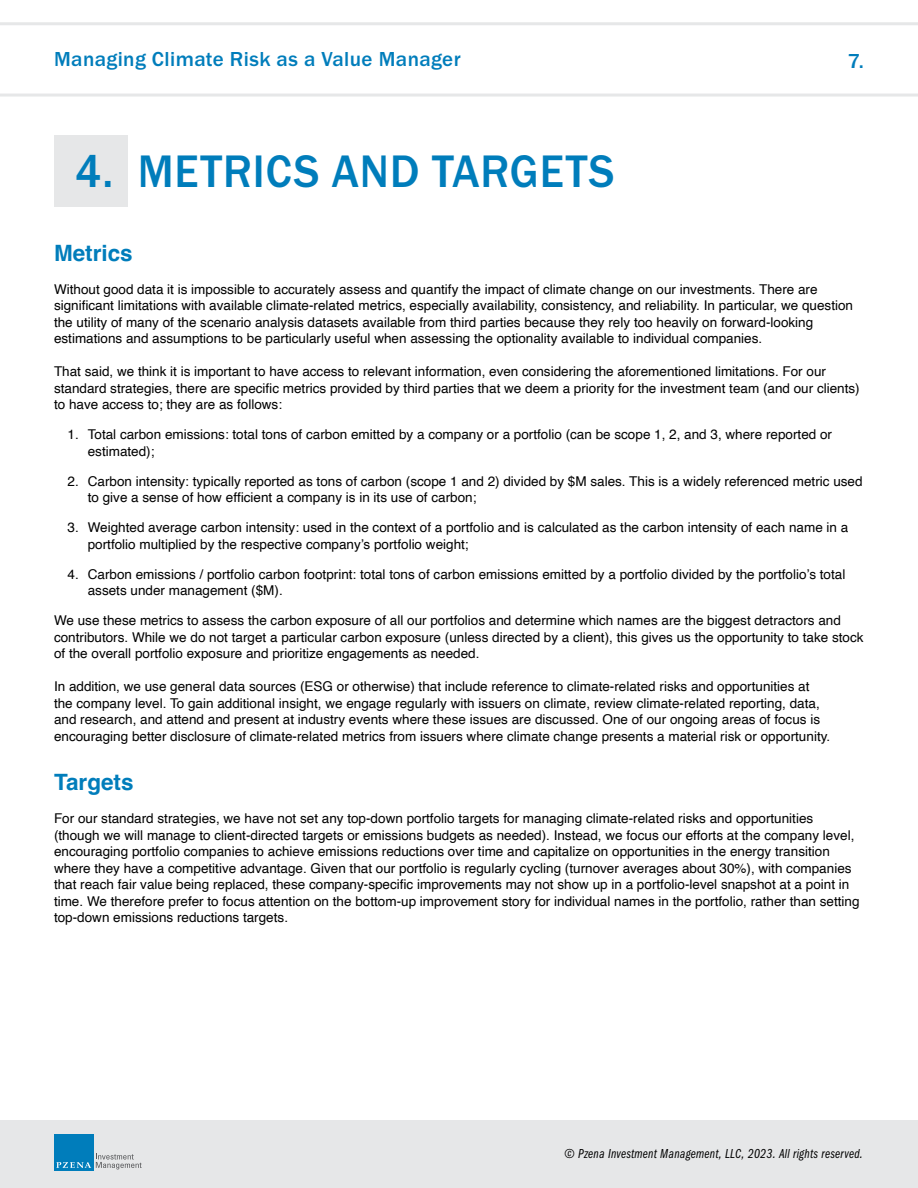
<style>
.page{position:relative;width:918px;height:1188px;background:#fff}
.page>*{position:absolute;margin:0;border:0;box-sizing:border-box;transform-origin:0 0}
.t1{font:500 47.25px "Franklin Gothic URW";letter-spacing:.02em;color:#007dbb;scale:.95 1}
.t2{font:700 22.5px "Helvetica";color:#007dbb}
.t3{font:500 21px "Franklin Gothic URW";letter-spacing:.02em;color:#007dbb}
.t4{font:13.5px/16.5px "Helvetica";color:#000}
.t5{font:13.5px "Franklin Gothic URW Com Boo Ita";letter-spacing:.02em;color:#000}
</style>
<div class="page">
<div style="left:0;top:1120px;width:918px;height:68px;background:#e6e7e8"></div>
<div style="left:54px;top:1134px;width:39px;height:37px;background:#007dbb"></div>
<svg style="left:56px;top:1154px;width:85px;height:15px"></svg>
<svg style="left:0;top:22px;width:918px;height:75px"></svg>
<div style="left:54px;top:136px;width:73px;height:71px;background:#e6e7e8"></div>
<h3 class="t3" style="left:54px;top:46px;width:408px">Managing Climate Risk as a Value Manager</h3>
<h3 class="t3" style="left:848px;top:48px;width:18px">7.</h3>
<p class="t1" style="left:75px;top:142px;width:569px">4. METRICS AND TARGETS</p>
<p class="t2" style="left:54px;top:239px;width:80px">Metrics</p>
<p class="t4" style="left:54px;top:281px;width:801px">Without good data it is impossible to accurately assess and quantify the impact of climate change on our investments. There are significant limitations with available climate-related metrics, especially availability, consistency, and reliability. In particular, we question the utility of many of the scenario analysis datasets available from third parties because they rely too heavily on forward-looking estimations and assumptions to be particularly useful when assessing the optionality available to individual companies.</p>
<p class="t4" style="left:54px;top:364px;width:807px">That said, we think it is important to have access to relevant information, even considering the aforementioned limitations. For our standard strategies, there are specific metrics provided by third parties that we deem a priority for the investment team (and our clients) to have access to; they are as follows:</p>
<p class="t4" style="left:88px;top:427px;width:746px;text-indent:-20px">1. Total carbon emissions: total tons of carbon emitted by a company or a portfolio (can be scope 1, 2, and 3, where reported or estimated);</p>
<p class="t4" style="left:88px;top:473px;width:776px;text-indent:-20px">2. Carbon intensity: typically reported as tons of carbon (scope 1 and 2) divided by $M sales. This is a widely referenced metric used to give a sense of how efficient a company is in its use of carbon;</p>
<p class="t4" style="left:88px;top:520px;width:762px;text-indent:-20px">3. Weighted average carbon intensity: used in the context of a portfolio and is calculated as the carbon intensity of each name in a portfolio multiplied by the respective company’s portfolio weight;</p>
<p class="t4" style="left:88px;top:566px;width:759px;text-indent:-20px">4. Carbon emissions / portfolio carbon footprint: total tons of carbon emissions emitted by a portfolio divided by the portfolio’s total assets under management ($M).</p>
<p class="t4" style="left:54px;top:613px;width:811px">We use these metrics to assess the carbon exposure of all our portfolios and determine which names are the biggest detractors and contributors. While we do not target a particular carbon exposure (unless directed by a client), this gives us the opportunity to take stock of the overall portfolio exposure and prioritize engagements as needed.</p>
<p class="t4" style="left:54px;top:679px;width:778px">In addition, we use general data sources (ESG or otherwise) that include reference to climate-related risks and opportunities at the company level. To gain additional insight, we engage regularly with issuers on climate, review climate-related reporting, data, and research, and attend and present at industry events where these issues are discussed. One of our ongoing areas of focus is encouraging better disclosure of climate-related metrics from issuers where climate change presents a material risk or opportunity.</p>
<p class="t2" style="left:54px;top:768px;width:81px">Targets</p>
<p class="t4" style="left:54px;top:811px;width:807px">For our standard strategies, we have not set any top-down portfolio targets for managing climate-related risks and opportunities (though we will manage to client-directed targets or emissions budgets as needed). Instead, we focus our efforts at the company level, encouraging portfolio companies to achieve emissions reductions over time and capitalize on opportunities in the energy transition where they have a competitive advantage. Given that our portfolio is regularly cycling (turnover averages about 30%), with companies that reach fair value being replaced, these company-specific improvements may not show up in a portfolio-level snapshot at a point in time. We therefore prefer to focus attention on the bottom-up improvement story for individual names in the portfolio, rather than setting top-down emissions reductions targets.</p>
<p class="t5" style="left:564px;top:1146px;width:300px">© Pzena Investment Management, LLC, 2023. All rights reserved.</p>
</div>
